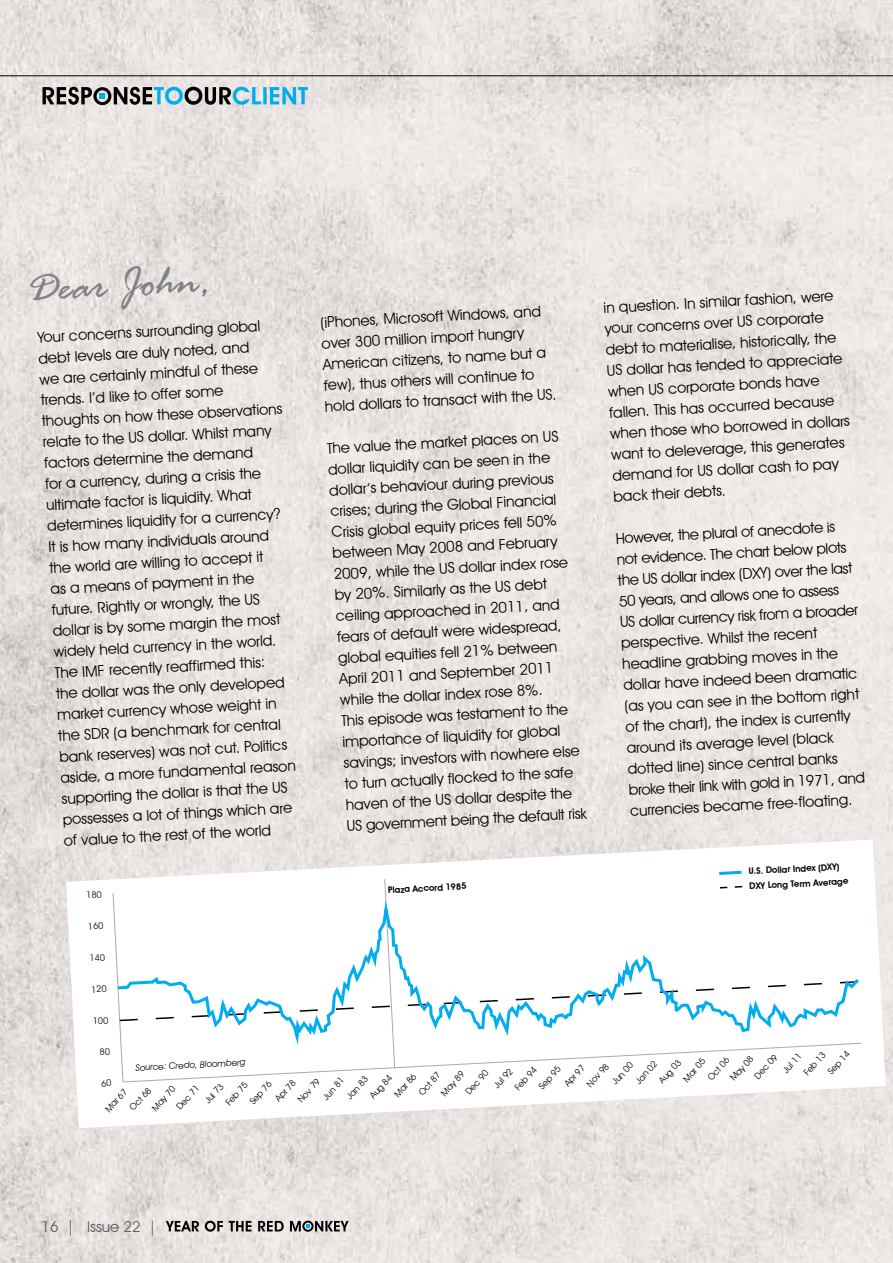
<style>
.page{position:relative;width:893px;height:1263px;background:#fff}
.page>*{position:absolute;margin:0;border:0;box-sizing:border-box;transform-origin:0 0}
.t1{font:italic 45px "Rage";color:#808285}
.t2{font:15px/21px "Avant Garde IT Cby BT";color:#000}
.t3{font:15px "Avant Garde IT Cby BT";color:#58595b}
.t4{font:9px "Avant Garde IT Cby BT";color:#000}
.t5{font:600 9px/15px "Avant Garde IT Cby BT";color:#000}
.t6{font:italic 9px "Avant Garde IT Cby BT";color:#000}
</style>
<div class="page">
<img style="left:0;top:0;width:893px;height:1263px">
<svg style="left:66px;top:839px;width:820px;height:289px"></svg>
<svg style="left:166px;top:1221px;width:33px;height:10px"></svg>
<svg style="left:205px;top:1221px;width:18px;height:11px"></svg>
<svg style="left:229px;top:1221px;width:22px;height:10px"></svg>
<svg style="left:258px;top:1221px;width:26px;height:10px"></svg>
<svg style="left:290px;top:1220px;width:59px;height:12px"></svg>
<hr style="left:0;top:75px;width:893px;height:1px;background:#000">
<svg style="left:43px;top:87px;width:265px;height:18px;background:#7896a0"></svg>
<svg style="left:87px;top:869px;width:775px;height:218px"></svg>
<h1 class="t1" style="left:25px;top:265px;width:186px;rotate:-3deg">Dear John,</h1>
<p class="t2" style="left:37px;top:327px;width:242px;rotate:-3deg">Your concerns surrounding global debt levels are duly noted, and<br>we are certainly mindful of these trends. I’d like to offer some thoughts on how these observations relate to the US dollar. Whilst many factors determine the demand<br>for a currency, during a crisis the ultimate factor is liquidity. What determines liquidity for a currency?<br>It is how many individuals around the world are willing to accept it<br>as a means of payment in the future. Rightly or wrongly, the US dollar is by some margin the most widely held currency in the world.<br>The IMF recently reaffirmed this:<br>the dollar was the only developed market currency whose weight in the SDR (a benchmark for central bank reserves) was not cut. Politics aside, a more fundamental reason supporting the dollar is that the US possesses a lot of things which are of value to the rest of the world</p>
<p class="t2" style="left:320px;top:312px;width:233px;rotate:-3deg">(iPhones, Microsoft Windows, and over 300 million import hungry American citizens, to name but a few), thus others will continue to hold dollars to transact with the US.</p>
<p class="t2" style="left:327px;top:438px;width:242px;rotate:-3deg">The value the market places on US dollar liquidity can be seen in the dollar’s behaviour during previous crises; during the Global Financial Crisis global equity prices fell 50% between May 2008 and February 2009, while the US dollar index rose by 20%. Similarly as the US debt ceiling approached in 2011, and fears of default were widespread, global equities fell 21% between April 2011 and September 2011 while the dollar index rose 8%.<br>This episode was testament to the importance of liquidity for global savings; investors with nowhere else to turn actually flocked to the safe haven of the US dollar despite the US government being the default risk</p>
<p class="t5" style="left:388px;top:882px;width:80px;rotate:-3deg">Plaza Accord 1985</p>
<p class="t2" style="left:603px;top:297px;width:241px;rotate:-3deg">in question. In similar fashion, were your concerns over US corporate debt to materialise, historically, the<br>US dollar has tended to appreciate when US corporate bonds have fallen. This has occurred because when those who borrowed in dollars want to deleverage, this generates demand for US dollar cash to pay back their debts.</p>
<p class="t2" style="left:615px;top:528px;width:240px;rotate:-3deg">However, the plural of anecdote is not evidence. The chart below plots the US dollar index (DXY) over the last 50 years, and allows one to assess US dollar currency risk from a broader perspective. Whilst the recent headline grabbing moves in the dollar have indeed been dramatic (as you can see in the bottom right of the chart), the index is currently around its average level (black dotted line) since central banks broke their link with gold in 1971, and currencies became free-floating.</p>
<p class="t5" style="left:748px;top:864px;width:101px;rotate:-3deg">U.S. Dollar Index (DXY)<br>DXY Long Term Average</p>
<p class="t4" style="left:247px;top:1099px;width:30px;rotate:-48deg">Sep 76</p>
<p class="t4" style="left:439px;top:1091px;width:31px;rotate:-48deg">May 89</p>
<p class="t4" style="left:633px;top:1079px;width:29px;rotate:-48deg">Jan 02</p>
<p class="t4" style="left:825px;top:1069px;width:30px;rotate:-48deg">Sep 14</p>
<p class="t4" style="left:223px;top:1101px;width:29px;rotate:-48deg">Feb 75</p>
<p class="t4" style="left:416px;top:1090px;width:29px;rotate:-48deg">Oct 87</p>
<p class="t4" style="left:609px;top:1079px;width:28px;rotate:-48deg">Jun 00</p>
<p class="t4" style="left:801px;top:1070px;width:29px;rotate:-48deg">Feb 13</p>
<p class="t4" style="left:174px;top:1104px;width:31px;rotate:-48deg">Dec 71</p>
<p class="t4" style="left:367px;top:1094px;width:30px;rotate:-48deg">Aug 84</p>
<p class="t4" style="left:562px;top:1081px;width:28px;rotate:-48deg">Apr 97</p>
<p class="t4" style="left:752px;top:1074px;width:31px;rotate:-48deg">Dec 09</p>
<p class="t4" style="left:202px;top:1098px;width:25px;rotate:-48deg">Jul 73</p>
<p class="t4" style="left:392px;top:1092px;width:30px;rotate:-48deg">Mar 86</p>
<p class="t4" style="left:584px;top:1082px;width:30px;rotate:-48deg">Nov 98</p>
<p class="t4" style="left:780px;top:1068px;width:25px;rotate:-48deg">Jul 11</p>
<p class="t4" style="left:150px;top:1106px;width:31px;rotate:-48deg">May 70</p>
<p class="t4" style="left:344px;top:1094px;width:29px;rotate:-48deg">Jan 83</p>
<p class="t4" style="left:536px;top:1084px;width:30px;rotate:-48deg">Sep 95</p>
<p class="t4" style="left:728px;top:1076px;width:31px;rotate:-48deg">May 08</p>
<p class="t4" style="left:127px;top:1105px;width:29px;rotate:-48deg">Oct 68</p>
<p class="t4" style="left:321px;top:1095px;width:28px;rotate:-48deg">Jun 81</p>
<p class="t4" style="left:512px;top:1085px;width:29px;rotate:-48deg">Feb 94</p>
<p class="t4" style="left:705px;top:1075px;width:29px;rotate:-48deg">Oct 06</p>
<p class="t4" style="left:103px;top:1107px;width:30px;rotate:-48deg">Mar 67</p>
<p class="t4" style="left:295px;top:1097px;width:30px;rotate:-48deg">Nov 79</p>
<p class="t4" style="left:491px;top:1083px;width:25px;rotate:-48deg">Jul 92</p>
<p class="t4" style="left:681px;top:1077px;width:30px;rotate:-48deg">Mar 05</p>
<p class="t4" style="left:273px;top:1097px;width:28px;rotate:-48deg">Apr 78</p>
<p class="t4" style="left:463px;top:1089px;width:31px;rotate:-48deg">Dec 90</p>
<p class="t4" style="left:656px;top:1078px;width:30px;rotate:-48deg">Aug 03</p>
<p class="t6" style="left:135px;top:1062px;width:111px;rotate:-3deg">Source: Credo, Bloomberg</p>
<p class="t3" style="left:42px;top:1217px;width:116px">16 | Issue 22 |</p>
</div>
